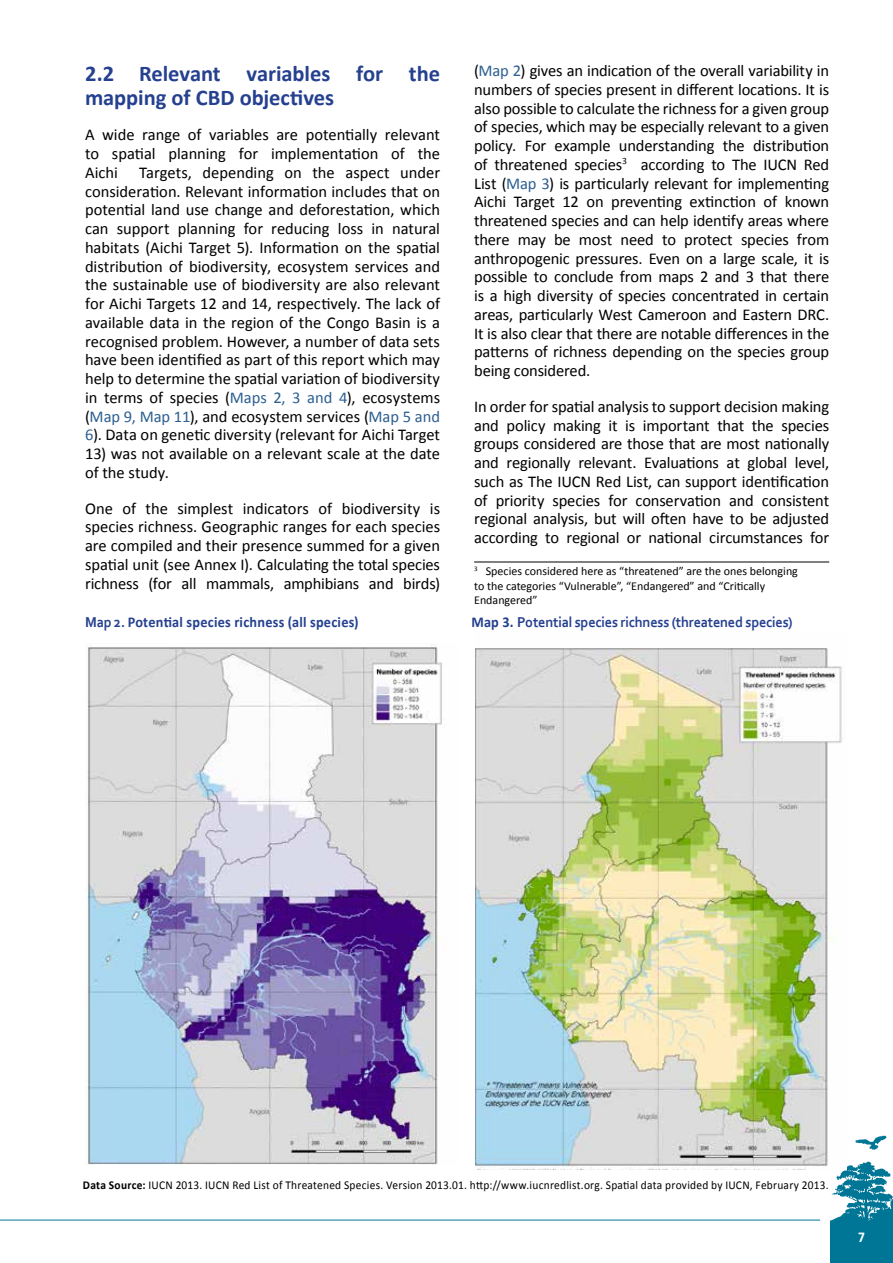
<style>
.page{position:relative;width:893px;height:1263px;background:#fff}
.page>*{position:absolute;margin:0;border:0;box-sizing:border-box;transform-origin:0 0}
.t1{font:700 22.5px/24px "Calibri";letter-spacing:-.005em;color:#25408f}
.t2{font:16.5px/18.8px "Calibri";letter-spacing:-.005em;color:#000;text-align:justify}
.t3{font:700 15px "Corbel";letter-spacing:-.015em;color:#25408f;scale:.95 1}
.t4{font:700 15px "Calibri";letter-spacing:.015em;color:#25408f;scale:.95 1}
.t5{font:700 15px "Calibri";color:#fff;scale:.9 1}
.t6{font:12px "Calibri";letter-spacing:.02em;color:#000;scale:.95 1}
.t7{font:12px/14.4px "Calibri";color:#000}
.s1{color:#2c5f91}
.s2{font-family:"Corbel"}
.s3{font-family:"Calibri"}
.s4{font-weight:700}
</style>
<div class="page">
<svg style="left:855px;top:1135px;width:32px;height:15px"></svg>
<svg style="left:830px;top:1161px;width:63px;height:102px"></svg>
<hr style="left:0;top:1220px;width:820px;height:1px;background:#007497">
<hr style="left:474px;top:562px;width:355px;height:1px;background:#000">
<img style="left:87px;top:644px;width:355px;height:520px">
<img style="left:476px;top:648px;width:370px;height:521px">
<h1 class="t1" style="left:85px;top:61px;width:357px">2.2 Relevant variables for the mapping of CBD objectives</h1>
<p class="t2" style="left:85px;top:126px;width:357px">A wide range of variables are potentially relevant to spatial planning for implementation of the Aichi</p>
<p class="t2" style="left:85px;top:163px;width:357px;text-indent:54px">Targets, depending on the aspect under consideration. Relevant information includes that on potential land use change and deforestation, which can support planning for reducing loss in natural habitats (Aichi Target 5). Information on the spatial distribution of biodiversity, ecosystem services and the sustainable use of biodiversity are also relevant for Aichi Targets 12 and 14, respectively. The lack of available data in the region of the Congo Basin is a recognised problem. However, a number of data sets have been identified as part of this report which may help to determine the spatial variation of biodiversity in terms of species (<span class="s1">Maps 2, 3 and 4</span>), ecosystems (<span class="s1">Map 9, Map 11</span>), and ecosystem services (<span class="s1">Map 5 and 6</span>). Data on genetic diversity (relevant for Aichi Target</p>
<p class="t2" style="left:85px;top:444px;width:357px">13) was not available on a relevant scale at the date of the study.</p>
<p class="t2" style="left:85px;top:499px;width:357px">One of the simplest indicators of biodiversity is species richness. Geographic ranges for each species are compiled and their presence summed for a given spatial unit (see Annex I). Calculating the total species richness (for all mammals, amphibians and birds)</p>
<p class="t2" style="left:474px;top:61px;width:357px">(<span class="s1">Map 2</span>) gives an indication of the overall variability in numbers of species present in different locations. It is also possible to calculate the richness for a given group of species, which may be especially relevant to a given policy. For example understanding the distribution of threatened species<sup>3</sup> according to The IUCN Red List (<span class="s1">Map 3</span>) is particularly relevant for implementing Aichi Target 12 on preventing extinction of known threatened species and can help identify areas where there may be most need to protect species from anthropogenic pressures. Even on a large scale, it is possible to conclude from maps 2 and 3 that there is a high diversity of species concentrated in certain areas, particularly West Cameroon and Eastern DRC.<br>It is also clear that there are notable differences in the patterns of richness depending on the species group being considered.</p>
<p class="t2" style="left:474px;top:397px;width:357px">In order for spatial analysis to support decision making and policy making it is important that the species groups considered are those that are most nationally and regionally relevant. Evaluations at global level, such as The IUCN Red List, can support identification of priority species for conservation and consistent regional analysis, but will often have to be adjusted according to regional or national circumstances for</p>
<p class="t7" style="left:474px;top:564px;width:325px"><sup>3</sup> Species considered here as “threatened” are the ones belonging to the categories “Vulnerable”, “Endangered” and “Critically<br>Endangered”</p>
<p class="t4" style="left:85px;top:613px;width:290px"><span class="s2">Map 2.</span> Potential species richness (all species)</p>
<p class="t3" style="left:471px;top:613px;width:340px"><span class="s3">Map 3.</span> Potential species richness (threatened species)</p>
<p class="t6" style="left:83px;top:1177px;width:786px"><span class="s4">Data Source:</span> IUCN 2013. IUCN Red List of Threatened Species. Version 2013.01. http://www.iucnredlist.org. Spatial data provided by IUCN, February 2013.</p>
<p class="t5" style="left:858px;top:1227px;width:9px">7</p>
</div>
